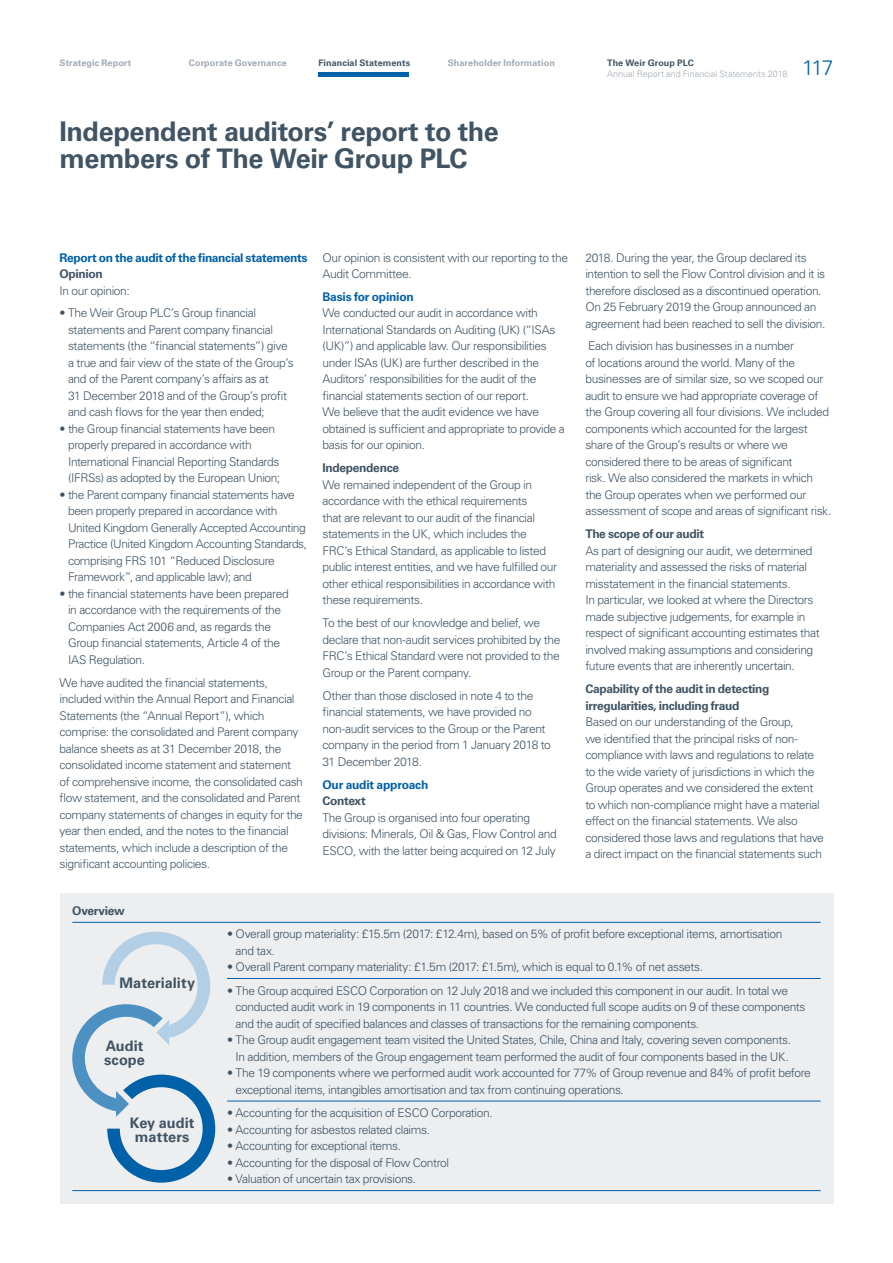
<style>
.page{position:relative;width:893px;height:1263px;background:#fff}
.page>*{position:absolute;margin:0;border:0;box-sizing:border-box;transform-origin:0 0}
.t1{font:700 27px/27px "Univers LT Pro 65";letter-spacing:-.015em;color:#415464}
.t2{font:300 21px "Univers LT Pro 45";color:#0060a8}
.t3{font:700 14.55px/14.5px "Univers LT Std";letter-spacing:.005em;color:#415464}
.t4{font:300 12px/16.5px "Univers LT Pro 45";letter-spacing:-.03em;color:#415464}
.t5{font:700 12px/16.5px "Univers LT Pro 65";letter-spacing:-.03em;color:#415464}
.t6{font:700 12px "Univers LT Pro 65";letter-spacing:-.02em;color:#0060a8}
.t7{font:700 9px "Univers LT Pro 65";letter-spacing:.01em;color:#a0a9b2}
.t8{font:300 9px "Univers LT Pro 45";color:#a0a9b2}
.t9{font:700 9px "Univers LT Pro 65";letter-spacing:.01em;color:#415464}
</style>
<div class="page">
<div style="left:60px;top:893px;width:773px;height:311px;background:#eceef0"></div>
<hr style="left:72px;top:922px;width:155px;height:1px;background:#0060a8">
<hr style="left:227px;top:922px;width:594px;height:1px;background:#0060a8">
<hr style="left:227px;top:978px;width:594px;height:1px;background:#0060a8">
<hr style="left:227px;top:1101px;width:594px;height:1px;background:#0060a8">
<hr style="left:72px;top:1190px;width:155px;height:1px;background:#0060a8">
<hr style="left:227px;top:1190px;width:594px;height:1px;background:#0060a8">
<svg style="left:72px;top:932px;width:143px;height:251px"></svg>
<div style="left:318px;top:72px;width:91px;height:5px;background:#0060a8"></div>
<p class="t7" style="left:60px;top:57px;width:73px">Strategic Report</p>
<p class="t7" style="left:189px;top:57px;width:99px">Corporate Governance</p>
<p class="t9" style="left:318px;top:57px;width:93px">Financial Statements</p>
<p class="t7" style="left:448px;top:57px;width:108px">Shareholder Information</p>
<h1 class="t1" style="left:60px;top:117px;width:441px">Independent auditors’ report to the members of The Weir Group PLC</h1>
<p class="t9" style="left:607px;top:57px;width:88px">The Weir Group PLC</p>
<p class="t8" style="left:607px;top:67px;width:182px">Annual Report and Financial Statements 2018</p>
<h2 class="t2" style="left:802px;top:54px;width:33px">117</h2>
<p class="t6" style="left:60px;top:249px;width:250px">Report on the audit of the financial statements</p>
<p class="t5" style="left:60px;top:265px;width:45px">Opinion</p>
<p class="t4" style="left:60px;top:282px;width:72px">In our opinion:</p>
<p class="t4" style="left:68px;top:305px;width:227px;text-indent:-9px">• The Weir Group PLC’s Group financial statements and Parent company financial statements (the “financial statements”) give a true and fair view of the state of the Group’s and of the Parent company’s affairs as at<br>31 December 2018 and of the Group’s profit and cash flows for the year then ended;</p>
<p class="t4" style="left:68px;top:420px;width:214px;text-indent:-9px">• the Group financial statements have been properly prepared in accordance with International Financial Reporting Standards (IFRSs) as adopted by the European Union;</p>
<p class="t4" style="left:68px;top:486px;width:241px;text-indent:-9px">• the Parent company financial statements have been properly prepared in accordance with United Kingdom Generally Accepted Accounting Practice (United Kingdom Accounting Standards, comprising FRS 101 “Reduced Disclosure Framework”, and applicable law); and</p>
<p class="t4" style="left:68px;top:585px;width:222px;text-indent:-9px">• the financial statements have been prepared in accordance with the requirements of the Companies Act 2006 and, as regards the Group financial statements, Article 4 of the IAS Regulation.</p>
<p class="t4" style="left:60px;top:674px;width:245px">We have audited the financial statements, included within the Annual Report and Financial Statements (the “Annual Report”), which comprise: the consolidated and Parent company balance sheets as at 31 December 2018, the consolidated income statement and statement of comprehensive income, the consolidated cash flow statement, and the consolidated and Parent company statements of changes in equity for the year then ended, and the notes to the financial statements, which include a description of the significant accounting policies.</p>
<p class="t5" style="left:72px;top:902px;width:54px">Overview</p>
<p class="t4" style="left:322px;top:249px;width:247px">Our opinion is consistent with our reporting to the<br>Audit Committee.</p>
<p class="t6" style="left:322px;top:288px;width:93px">Basis for opinion</p>
<p class="t4" style="left:322px;top:305px;width:244px">We conducted our audit in accordance with International Standards on Auditing (UK) (“ISAs (UK)”) and applicable law. Our responsibilities under ISAs (UK) are further described in the Auditors’ responsibilities for the audit of the financial statements section of our report.<br>We believe that the audit evidence we have obtained is sufficient and appropriate to provide a basis for our opinion.</p>
<p class="t5" style="left:322px;top:459px;width:78px">Independence</p>
<p class="t4" style="left:322px;top:476px;width:236px">We remained independent of the Group in accordance with the ethical requirements<br>that are relevant to our audit of the financial statements in the UK, which includes the FRC’s Ethical Standard, as applicable to listed public interest entities, and we have fulfilled our other ethical responsibilities in accordance with these requirements.</p>
<p class="t4" style="left:322px;top:614px;width:239px">To the best of our knowledge and belief, we declare that non-audit services prohibited by the FRC’s Ethical Standard were not provided to the Group or the Parent company.</p>
<p class="t4" style="left:322px;top:687px;width:230px">Other than those disclosed in note 4 to the financial statements, we have provided no non-audit services to the Group or the Parent company in the period from 1 January 2018 to 31 December 2018.</p>
<p class="t6" style="left:322px;top:776px;width:108px">Our audit approach</p>
<p class="t5" style="left:322px;top:792px;width:45px">Context</p>
<p class="t4" style="left:322px;top:809px;width:236px">The Group is organised into four operating divisions: Minerals, Oil &amp; Gas, Flow Control and<br>ESCO, with the latter being acquired on 12 July</p>
<p class="t4" style="left:585px;top:249px;width:242px">2018. During the year, the Group declared its intention to sell the Flow Control division and it is therefore disclosed as a discontinued operation.<br>On 25 February 2019 the Group announced an agreement had been reached to sell the division.</p>
<p class="t4" style="left:585px;top:338px;width:247px">Each division has businesses in a number<br>of locations around the world. Many of the businesses are of similar size, so we scoped our audit to ensure we had appropriate coverage of the Group covering all four divisions. We included components which accounted for the largest share of the Group’s results or where we considered there to be areas of significant<br>risk. We also considered the markets in which the Group operates when we performed our assessment of scope and areas of significant risk.</p>
<p class="t5" style="left:585px;top:525px;width:120px">The scope of our audit</p>
<p class="t4" style="left:585px;top:542px;width:236px">As part of designing our audit, we determined materiality and assessed the risks of material misstatement in the financial statements.<br>In particular, we looked at where the Directors made subjective judgements, for example in respect of significant accounting estimates that involved making assumptions and considering future events that are inherently uncertain.</p>
<p class="t5" style="left:585px;top:680px;width:186px">Capability of the audit in detecting irregularities, including fraud</p>
<p class="t4" style="left:585px;top:713px;width:240px">Based on our understanding of the Group,<br>we identified that the principal risks of non&shy;compliance with laws and regulations to relate to the wide variety of jurisdictions in which the Group operates and we considered the extent to which non-compliance might have a material effect on the financial statements. We also considered those laws and regulations that have a direct impact on the financial statements such</p>
<p class="t3" style="left:120px;top:975px;width:77px">Materiality</p>
<p class="t3" style="left:104px;top:1038px;width:42px">Audit scope</p>
<p class="t3" style="left:130px;top:1115px;width:66px;text-align:center">Key audit matters</p>
<p class="t4" style="left:236px;top:925px;width:548px;text-indent:-9px">• Overall group materiality: £15.5m (2017: £12.4m), based on 5% of profit before exceptional items, amortisation and tax.</p>
<p class="t4" style="left:227px;top:958px;width:477px">• Overall Parent company materiality: £1.5m (2017: £1.5m), which is equal to 0.1% of net assets.</p>
<p class="t4" style="left:236px;top:982px;width:571px;text-indent:-9px">• The Group acquired ESCO Corporation on 12 July 2018 and we included this component in our audit. In total we conducted audit work in 19 components in 11 countries. We conducted full scope audits on 9 of these components and the audit of specified balances and classes of transactions for the remaining components.</p>
<p class="t4" style="left:227px;top:1031px;width:565px;text-align:center">• The Group audit engagement team visited the United States, Chile, China and Italy, covering seven components.<br>In addition, members of the Group engagement team performed the audit of four components based in the UK.</p>
<p class="t4" style="left:236px;top:1064px;width:577px;text-indent:-9px">• The 19 components where we performed audit work accounted for 77% of Group revenue and 84% of profit before exceptional items, intangibles amortisation and tax from continuing operations.</p>
<p class="t4" style="left:227px;top:1104px;width:267px">• Accounting for the acquisition of ESCO Corporation.</p>
<p class="t4" style="left:227px;top:1121px;width:205px">• Accounting for asbestos related claims.</p>
<p class="t4" style="left:227px;top:1137px;width:175px">• Accounting for exceptional items.</p>
<p class="t4" style="left:227px;top:1154px;width:224px">• Accounting for the disposal of Flow Control</p>
<p class="t4" style="left:227px;top:1170px;width:191px">• Valuation of uncertain tax provisions.</p>
</div>
